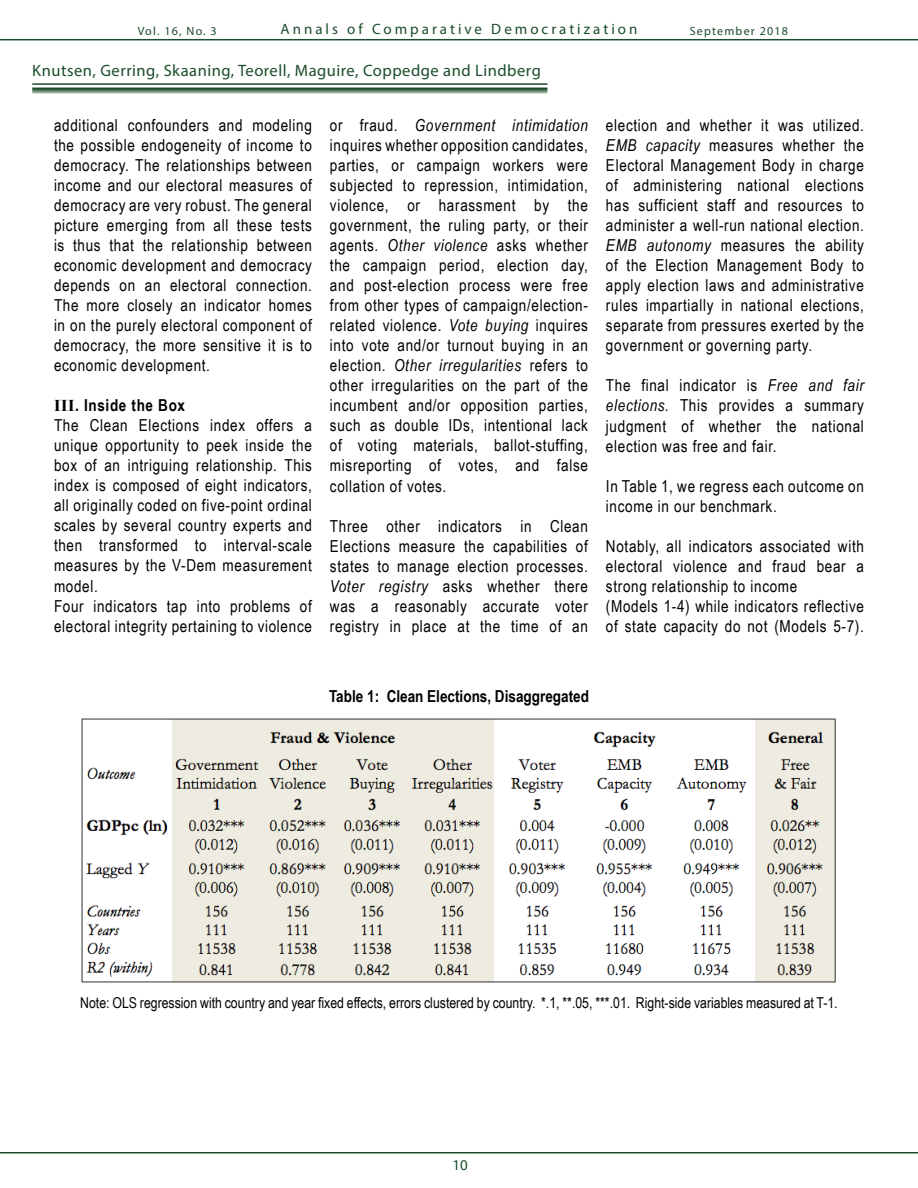
<style>
.page{position:relative;width:918px;height:1188px;background:#fff}
.page>*{position:absolute;margin:0;border:0;box-sizing:border-box;transform-origin:0 0}
.t1{font:16.5px/20.1px "Arial Narrow";letter-spacing:.04em;color:#000;text-align:justify}
.t2{font:16.5px "Myriad Pro";letter-spacing:.03em;color:#1b4d2c}
.t3{font:700 16.5px "Arial Narrow";color:#000}
.t4{font:15px "Arial Narrow";color:#000}
.t5{font:15px "Myriad Pro";letter-spacing:.2em;color:#1b4d2c}
.t6{font:12px "Myriad Pro";letter-spacing:.1em;color:#1b4d2c}
.s1{font-family:"Times New Roman";font-weight:700}
.s2{font-weight:700}
.s3{font-style:italic}
</style>
<div class="page">
<hr style="left:0;top:39px;width:918px;height:1px;background:#1b4d2c">
<hr style="left:0;top:1152px;width:918px;height:2px;background:#1b4d2c">
<hr style="left:32px;top:83px;width:515px;height:2px;background:#1b4d2c">
<svg style="left:32px;top:88px;width:515px;height:6px;background:#6c8c76"></svg>
<img style="left:81px;top:718px;width:755px;height:265px">
<p class="t6" style="left:138px;top:23px;width:80px">Vol. 16, No. 3</p>
<p class="t5" style="left:281px;top:19px;width:358px">Annals of Comparative Democratization</p>
<p class="t6" style="left:690px;top:23px;width:100px">September 2018</p>
<p class="t2" style="left:32px;top:60px;width:510px">Knutsen, Gerring, Skaaning, Teorell, Maguire, Coppedge and Lindberg</p>
<p class="t1" style="left:54px;top:114px;width:259px">additional confounders and modeling the possible endogeneity of income to democracy. The relationships between income and our electoral measures of democracy are very robust. The general picture emerging from all these tests is thus that the relationship between economic development and democracy depends on an electoral connection.<br>The more closely an indicator homes in on the purely electoral component of democracy, the more sensitive it is to economic development.</p>
<p class="t1" style="left:54px;top:395px;width:259px;text-align:left"><span class="s1">III</span><span class="s2">. Inside the Box<br></span>The Clean Elections index offers a unique opportunity to peek inside the box of an intriguing relationship. This index is composed of eight indicators, all originally coded on five-point ordinal scales by several country experts and then transformed to interval-scale measures by the V-Dem measurement model.<br>Four indicators tap into problems of electoral integrity pertaining to violence</p>
<p class="t1" style="left:330px;top:114px;width:259px">or fraud. <span class="s3">Government intimidation </span>inquires whether opposition candidates, parties, or campaign workers were subjected to repression, intimidation, violence, or harassment by the government, the ruling party, or their agents. <span class="s3">Other violence</span> asks whether the campaign period, election day, and post-election process were free from other types of campaign/election&shy;related violence. <span class="s3">Vote buying</span> inquires into vote and/or turnout buying in an election. <span class="s3">Other irregularities</span> refers to other irregularities on the part of the incumbent and/or opposition parties, such as double IDs, intentional lack of voting materials, ballot-stuffing, misreporting of votes, and false collation of votes.</p>
<p class="t1" style="left:330px;top:515px;width:260px">Three other indicators in Clean Elections measure the capabilities of states to manage election processes.<br><span class="s3">Voter registry</span> asks whether there was a reasonably accurate voter registry in place at the time of an</p>
<p class="t1" style="left:606px;top:115px;width:259px">election and whether it was utilized.<br><span class="s3">EMB capacity</span> measures whether the Electoral Management Body in charge of administering national elections has sufficient staff and resources to administer a well-run national election.<br><span class="s3">EMB autonomy</span> measures the ability of the Election Management Body to apply election laws and administrative rules impartially in national elections, separate from pressures exerted by the government or governing party.</p>
<p class="t1" style="left:606px;top:375px;width:259px">The final indicator is <span class="s3">Free and fair elections.</span> This provides a summary judgment of whether the national election was free and fair.</p>
<p class="t1" style="left:606px;top:475px;width:259px">In Table 1, we regress each outcome on income in our benchmark.</p>
<p class="t1" style="left:606px;top:535px;width:259px;text-align:left">Notably, all indicators associated with electoral violence and fraud bear a strong relationship to income<br>(Models 1-4) while indicators reflective of state capacity do not (Models 5-7).</p>
<p class="t3" style="left:329px;top:684px;width:261px">Table 1: Clean Elections, Disaggregated</p>
<p class="t4" style="left:80px;top:992px;width:759px">Note: OLS regression with country and year fixed effects, errors clustered by country. *.1, **.05, ***.01. Right-side variables measured at T-1.</p>
<p class="t5" style="left:453px;top:1156px;width:17px">10</p>
</div>
